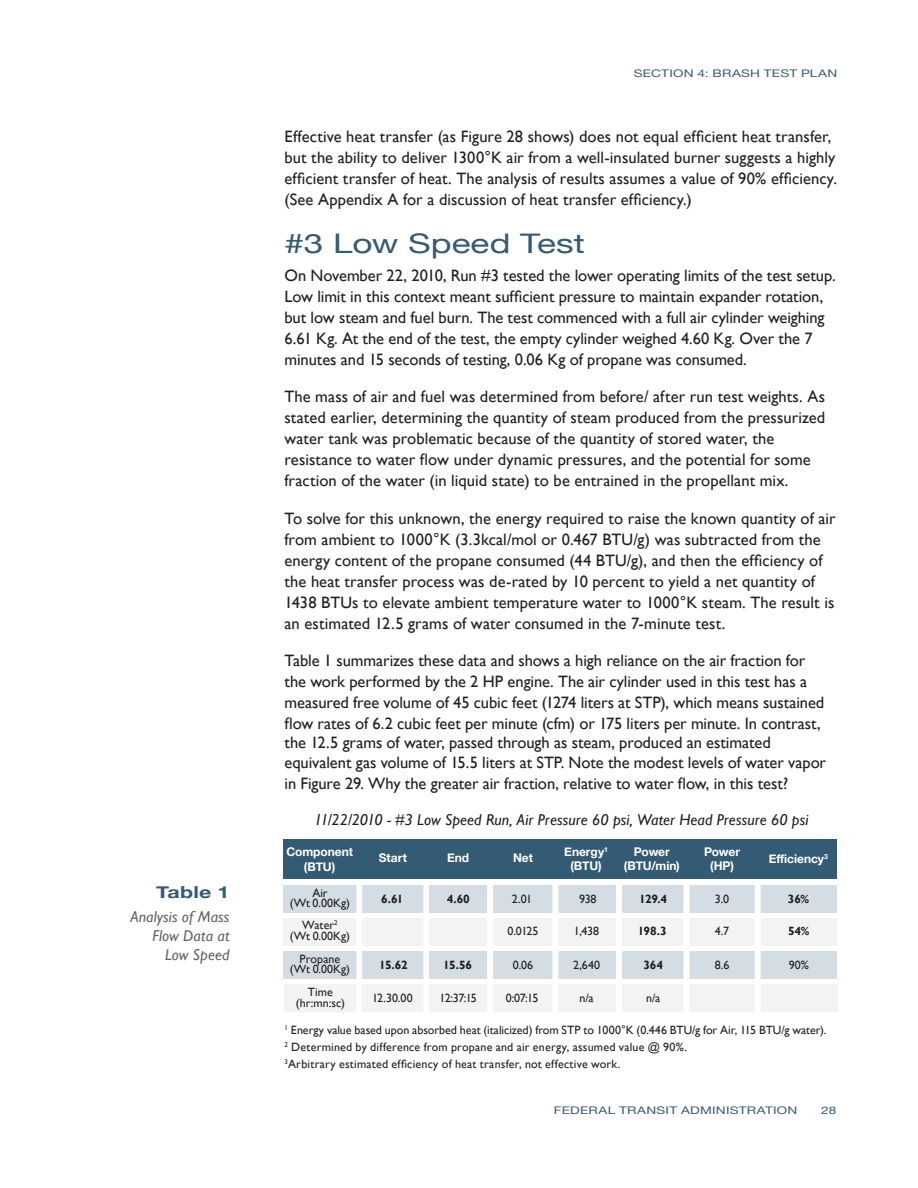
<style>
.page{position:relative;width:918px;height:1188px;background:#fff}
.page>*{position:absolute;margin:0;border:0;box-sizing:border-box;transform-origin:0 0}
.t1{font:27px "Helvetica Neue";color:#345b74;scale:1.3 1}
.t2{font:16.5px/21px "Gill Sans";color:#231f20}
.t3{font:700 16.5px "Helvetica Neue";letter-spacing:.01em;color:#345b74;scale:1.3 1}
.t4{font:italic 15.75px "Gill Sans";letter-spacing:.005em;color:#231f20}
.t5{font:italic 15.75px "Gill Sans";letter-spacing:.01em;color:#636366}
.t6{font:12px/10.5px "Gill Sans";letter-spacing:.01em;color:#231f20;text-align:center}
.t7{font:700 12px/14.1px "Helvetica Neue";letter-spacing:-.005em;color:#fff;text-align:center}
.t8{font:700 12px "Gill Sans";letter-spacing:-.025em;color:#231f20}
.t9{font:10.5px "Helvetica Neue";letter-spacing:.02em;color:#345b74;scale:1.3 1}
</style>
<div class="page">
<div style="left:283px;top:918px;width:554px;height:27px;background:#f3f3f3"></div>
<div style="left:283px;top:951px;width:554px;height:27px;background:#d4dde3"></div>
<div style="left:284px;top:985px;width:554px;height:27px;background:#f3f3f3"></div>
<div style="left:283px;top:886px;width:553px;height:27px;background:#d4dde3"></div>
<div style="left:356px;top:838px;width:6px;height:185px;background:#fff"></div>
<div style="left:423px;top:839px;width:6px;height:187px;background:#fff"></div>
<div style="left:487px;top:829px;width:6px;height:191px;background:#fff"></div>
<div style="left:552px;top:825px;width:6px;height:192px;background:#fff"></div>
<div style="left:616px;top:829px;width:6px;height:192px;background:#fff"></div>
<div style="left:755px;top:825px;width:6px;height:200px;background:#fff"></div>
<div style="left:684px;top:831px;width:6px;height:201px;background:#fff"></div>
<div style="left:283px;top:840px;width:553px;height:39px;background:#345b74"></div>
<h4 class="t3" style="left:156px;top:877px;width:58px">Table 1</h4>
<p class="t5" style="left:130px;top:908px;width:101px">Analysis of Mass</p>
<p class="t5" style="left:152px;top:926px;width:79px">Flow Data at</p>
<p class="t5" style="left:165px;top:945px;width:66px">Low Speed</p>
<p class="t9" style="left:634px;top:64px;width:158px">SECTION 4: BRASH TEST PLAN</p>
<p class="t2" style="left:284px;top:126px;width:548px">Effective heat transfer (as Figure 28 shows) does not equal efficient heat transfer,</p>
<p class="t2" style="left:284px;top:147px;width:553px">but the ability to deliver 1300°K air from a well-insulated burner suggests a highly</p>
<p class="t2" style="left:284px;top:168px;width:554px">efficient transfer of heat. The analysis of results assumes a value of 90% efficiency. (See Appendix A for a discussion of heat transfer efficiency.)</p>
<h2 class="t1" style="left:284px;top:221px;width:232px">#3 Low Speed Test</h2>
<p class="t2" style="left:284px;top:265px;width:553px">On November 22, 2010, Run #3 tested the lower operating limits of the test setup.</p>
<p class="t2" style="left:284px;top:286px;width:540px">Low limit in this context meant sufficient pressure to maintain expander rotation,</p>
<p class="t2" style="left:284px;top:307px;width:542px">but low steam and fuel burn. The test commenced with a full air cylinder weighing</p>
<p class="t2" style="left:284px;top:328px;width:530px">6.61 Kg. At the end of the test, the empty cylinder weighed 4.60 Kg. Over the 7 minutes and 15 seconds of testing, 0.06 Kg of propane was consumed.</p>
<p class="t2" style="left:284px;top:387px;width:542px;text-align:justify">The mass of air and fuel was determined from before/ after run test weights. As stated earlier, determining the quantity of steam produced from the pressurized water tank was problematic because of the quantity of stored water, the</p>
<p class="t2" style="left:284px;top:450px;width:528px">resistance to water flow under dynamic pressures, and the potential for some</p>
<p class="t2" style="left:284px;top:471px;width:505px">fraction of the water (in liquid state) to be entrained in the propellant mix.</p>
<p class="t2" style="left:284px;top:508px;width:553px">To solve for this unknown, the energy required to raise the known quantity of air from ambient to 1000°K (3.3kcal/mol or 0.467 BTU/g) was subtracted from the</p>
<p class="t2" style="left:284px;top:550px;width:540px">energy content of the propane consumed (44 BTU/g), and then the efficiency of</p>
<p class="t2" style="left:284px;top:571px;width:551px">the heat transfer process was de-rated by 10 percent to yield a net quantity of<br>1438 BTUs to elevate ambient temperature water to 1000°K steam. The result is an estimated 12.5 grams of water consumed in the 7-minute test.</p>
<p class="t2" style="left:284px;top:650px;width:541px">Table 1 summarizes these data and shows a high reliance on the air fraction for the work performed by the 2 HP engine. The air cylinder used in this test has a measured free volume of 45 cubic feet (1274 liters at STP), which means sustained</p>
<p class="t2" style="left:284px;top:713px;width:538px">flow rates of 6.2 cubic feet per minute (cfm) or 175 liters per minute. In contrast,</p>
<p class="t2" style="left:284px;top:733px;width:543px;line-height:19.5px">the 12.5 grams of water, passed through as steam, produced an estimated equivalent gas volume of 15.5 liters at STP. Note the modest levels of water vapor</p>
<p class="t2" style="left:284px;top:773px;width:505px">in Figure 29. Why the greater air fraction, relative to water flow, in this test?</p>
<p class="t4" style="left:314px;top:811px;width:496px">11/22/2010 - #3 Low Speed Run, Air Pressure 60 psi, Water Head Pressure 60 psi</p>
<p class="t7" style="left:286px;top:844px;width:68px">Component (BTU)</p>
<p class="t7" style="left:379px;top:850px;width:30px">Start</p>
<p class="t7" style="left:447px;top:850px;width:24px">End</p>
<p class="t7" style="left:513px;top:850px;width:21px">Net</p>
<p class="t7" style="left:564px;top:844px;width:45px">Energy<sup>1 </sup>(BTU)</p>
<p class="t7" style="left:624px;top:844px;width:57px">Power (BTU/min)</p>
<p class="t7" style="left:704px;top:844px;width:37px">Power (HP)</p>
<p class="t7" style="left:769px;top:851px;width:61px">Efficiency<sup>3</sup></p>
<p class="t6" style="left:290px;top:888px;width:62px">Air<br>(Wt 0.00Kg)</p>
<p class="t8" style="left:381px;top:891px;width:24px">6.61</p>
<p class="t8" style="left:447px;top:891px;width:25px">4.60</p>
<p class="t6" style="left:512px;top:894px;width:22px">2.01</p>
<p class="t6" style="left:579px;top:894px;width:19px">938</p>
<p class="t8" style="left:639px;top:891px;width:29px">129.4</p>
<p class="t6" style="left:715px;top:894px;width:16px">3.0</p>
<p class="t8" style="left:788px;top:891px;width:23px">36%</p>
<p class="t6" style="left:290px;top:920px;width:62px">Water<sup>2<br></sup>(Wt 0.00Kg)</p>
<p class="t6" style="left:290px;top:953px;width:62px">Propane (Wt 0.00Kg)</p>
<p class="t6" style="left:296px;top:987px;width:51px">Time (hr:mn:sc)</p>
<p class="t6" style="left:715px;top:926px;width:16px">4.7</p>
<p class="t6" style="left:715px;top:959px;width:16px">8.6</p>
<p class="t6" style="left:574px;top:926px;width:27px">1,438</p>
<p class="t6" style="left:573px;top:960px;width:28px">2,640</p>
<p class="t6" style="left:580px;top:993px;width:16px">n/a</p>
<p class="t6" style="left:508px;top:926px;width:32px">0.0125</p>
<p class="t6" style="left:513px;top:960px;width:22px">0.06</p>
<p class="t6" style="left:506px;top:993px;width:34px">0:07:15</p>
<p class="t8" style="left:638px;top:924px;width:31px">198.3</p>
<p class="t8" style="left:644px;top:958px;width:21px">364</p>
<p class="t6" style="left:646px;top:993px;width:16px">n/a</p>
<p class="t8" style="left:788px;top:924px;width:23px">54%</p>
<p class="t6" style="left:789px;top:959px;width:22px">90%</p>
<p class="t8" style="left:379px;top:957px;width:30px">15.62</p>
<p class="t6" style="left:372px;top:993px;width:42px">12.30.00</p>
<p class="t8" style="left:443px;top:957px;width:30px">15.56</p>
<p class="t6" style="left:440px;top:993px;width:39px">12:37:15</p>
<p class="t6" style="left:284px;top:1025px;width:544px"><sup>1</sup> Energy value based upon absorbed heat (italicized) from STP to 1000°K (0.446 BTU/g for Air, 115 BTU/g water).</p>
<p class="t6" style="left:284px;top:1038px;width:404px;line-height:17.4px;text-align:left"><sup>2</sup> Determined by difference from propane and air energy, assumed value @ 90%.<br><sup>3</sup>Arbitrary estimated efficiency of heat transfer, not effective work.</p>
<p class="t9" style="left:554px;top:1102px;width:189px">FEDERAL TRANSIT ADMINISTRATION</p>
<p class="t9" style="left:821px;top:1102px;width:13px">28</p>
</div>
